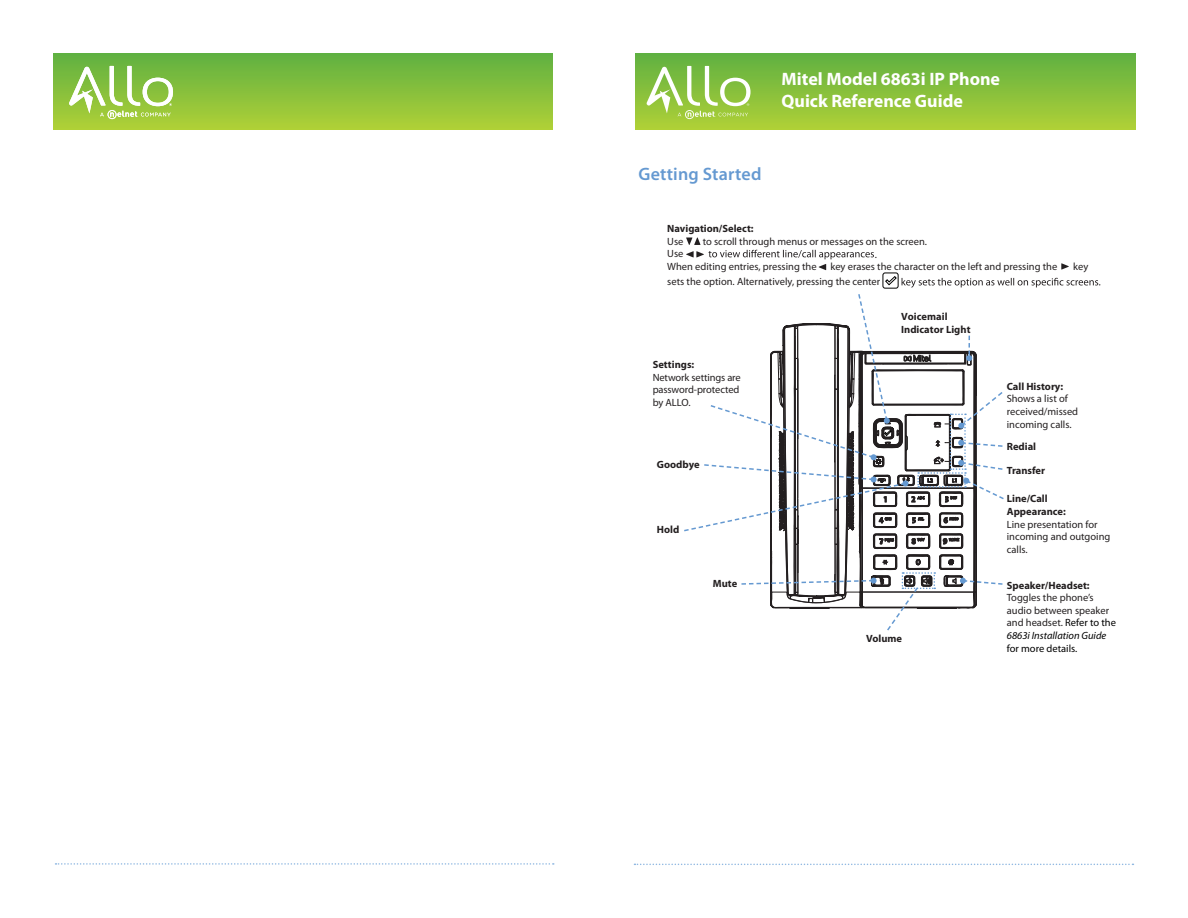
<style>
.page{position:relative;width:1188px;height:918px;background:#fff}
.page>*{position:absolute;margin:0;border:0;box-sizing:border-box;transform-origin:0 0}
.t1{font:700 18px/21.6px "Myriad Pro";color:#fff}
.t2{font:600 18px "Myriad Pro";letter-spacing:.01em;color:#6599d1}
.t3{font:10.5px/12.6px "Myriad Pro";color:#231f20}
.t4{font:700 10.5px/12.6px "Myriad Pro";color:#231f20}
.t5{font:10.5px "Myriad Pro";color:#000}
.s1{color:#000}
.s2{font-style:italic;color:#000}
</style>
<div class="page">
<div style="left:53px;top:54px;width:500px;height:75px;background:linear-gradient(to bottom,#60b041,#afd037)"></div>
<div style="left:636px;top:54px;width:499px;height:75px;background:linear-gradient(to bottom,#60b041,#afd037)"></div>
<svg style="left:56px;top:863px;width:498px;height:2px"></svg>
<svg style="left:634px;top:864px;width:499px;height:1px"></svg>
<svg style="left:69px;top:66px;width:104px;height:53px"></svg>
<svg style="left:647px;top:66px;width:104px;height:53px"></svg>
<svg style="left:684px;top:237px;width:416px;height:394px"></svg>
<h1 class="t1" style="left:782px;top:68px;width:220px">Mitel Model 6863i IP Phone<br>Quick Reference Guide</h1>
<h1 class="t2" style="left:639px;top:163px;width:124px">Getting Started</h1>
<p class="t4" style="left:667px;top:222px;width:88px">Navigation/Select:</p>
<p class="t3" style="left:667px;top:235px;width:18px">Use</p>
<p class="t3" style="left:703px;top:235px;width:226px">to scroll through menus or messages on the screen.</p>
<p class="t3" style="left:667px;top:247px;width:151px">Use<br>When editing entries, pressing the</p>
<p class="t3" style="left:875px;top:248px;width:4px">.</p>
<p class="t3" style="left:830px;top:260px;width:228px">key erases the character on the left and pressing the</p>
<p class="t3" style="left:1073px;top:260px;width:17px">key</p>
<p class="t3" style="left:667px;top:275px;width:215px">sets the option. Alternatively, pressing the center</p>
<p class="t4" style="left:653px;top:358px;width:43px">Settings:</p>
<p class="t3" style="left:653px;top:371px;width:90px">Network settings are password-protected by ALLO.</p>
<p class="t4" style="left:657px;top:458px;width:44px">Goodbye</p>
<p class="t4" style="left:657px;top:523px;width:24px">Hold</p>
<p class="t4" style="left:713px;top:577px;width:26px">Mute</p>
<p class="t4" style="left:901px;top:310px;width:71px">Voicemail<br>Indicator Light</p>
<p class="t4" style="left:866px;top:632px;width:37px">Volume</p>
<p class="t4" style="left:1007px;top:380px;width:58px">Call History:</p>
<p class="t3" style="left:1007px;top:392px;width:73px">Shows a list of received/missed incoming calls.</p>
<p class="t4" style="left:1007px;top:440px;width:31px">Redial</p>
<p class="t4" style="left:1007px;top:464px;width:40px">Transfer</p>
<p class="t4" style="left:1007px;top:492px;width:60px">Line/Call<br>Appearance:</p>
<p class="t3" style="left:1007px;top:518px;width:105px">Line presentation for incoming and outgoing calls.</p>
<p class="t4" style="left:1007px;top:578px;width:84px">Speaker/Headset:</p>
<p class="t3" style="left:1007px;top:591px;width:111px">Toggles the phone’s audio between speaker and headset. <span class="s1">Refer to the<br></span><span class="s2">6863i Installation Guide</span></p>
<p class="t5" style="left:1007px;top:642px;width:72px">for more details.</p>
</div>
